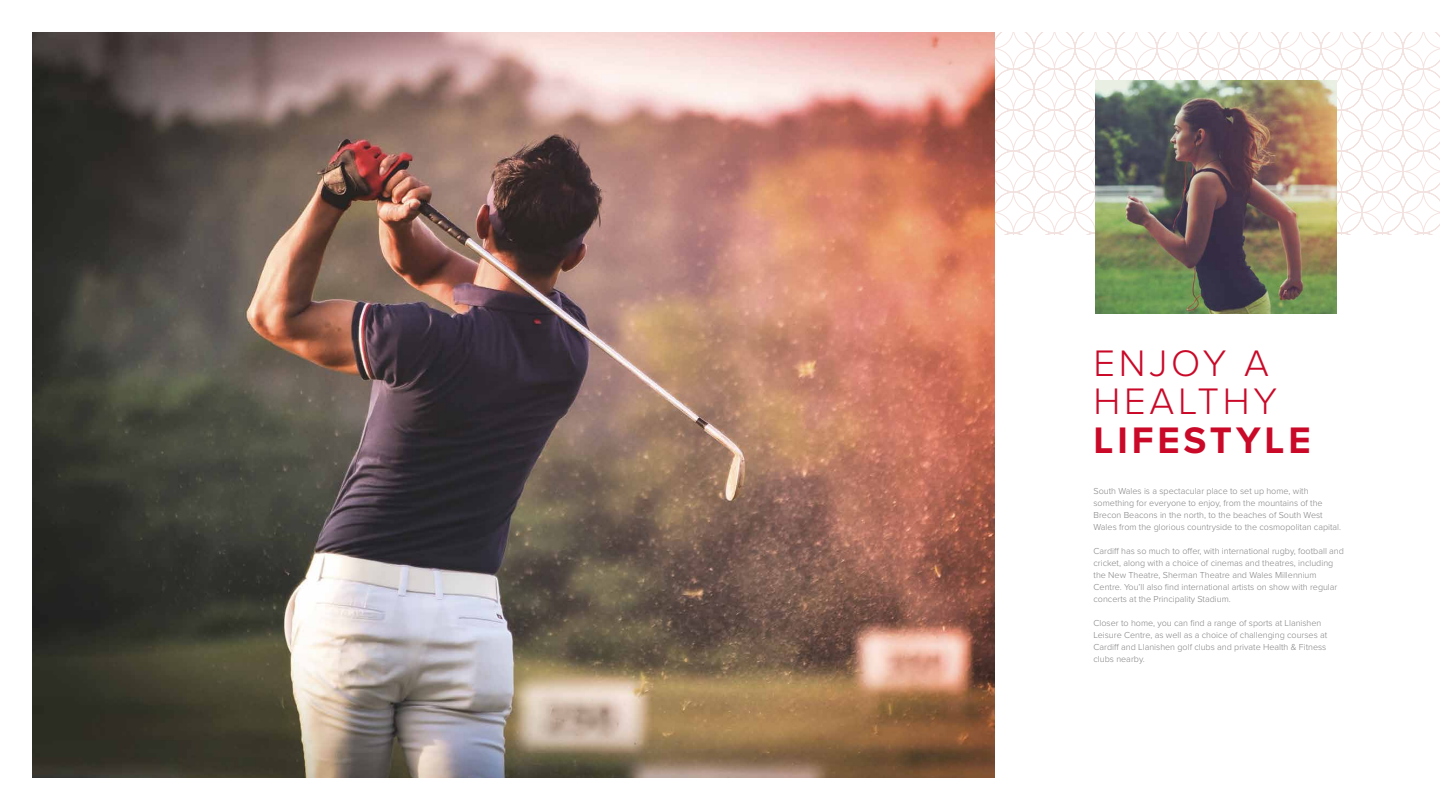
<style>
.page{position:relative;width:1440px;height:810px;background:#fff}
.page>*{position:absolute;margin:0;border:0;box-sizing:border-box;transform-origin:0 0}
.t1{font:300 38.25px/38.2px "Proxima Nova";letter-spacing:.1em;color:#ca0928}
.t2{font:700 38.25px "Proxima Nova";letter-spacing:.1em;color:#ca0928}
.t3{font:300 9px/12px "Proxima Nova";color:#828282}
</style>
<div class="page">
<svg style="left:994px;top:32px;width:446px;height:203px"></svg>
<img style="left:33px;top:32px;width:961px;height:745px">
<img style="left:1096px;top:81px;width:240px;height:232px">
<h1 class="t1" style="left:1094px;top:342px;width:185px">ENJOY A<br>HEALTHY</h1>
<h1 class="t2" style="left:1094px;top:411px;width:219px">LIFESTYLE</h1>
<p class="t3" style="left:1094px;top:485px;width:249px">South Wales is a spectacular place to set up home, with something for everyone to enjoy, from the mountains of the Brecon Beacons in the north, to the beaches of South West Wales from the glorious countryside to the cosmopolitan capital.</p>
<p class="t3" style="left:1094px;top:545px;width:252px">Cardiff has so much to offer, with international rugby, football and cricket, along with a choice of cinemas and theatres, including the New Theatre, Sherman Theatre and Wales Millennium Centre. You’ll also find international artists on show with regular concerts at the Principality Stadium.</p>
<p class="t3" style="left:1094px;top:617px;width:235px">Closer to home, you can find a range of sports at Llanishen Leisure Centre, as well as a choice of challenging courses at Cardiff and Llanishen golf clubs and private Health &amp; Fitness clubs nearby.</p>
</div>
